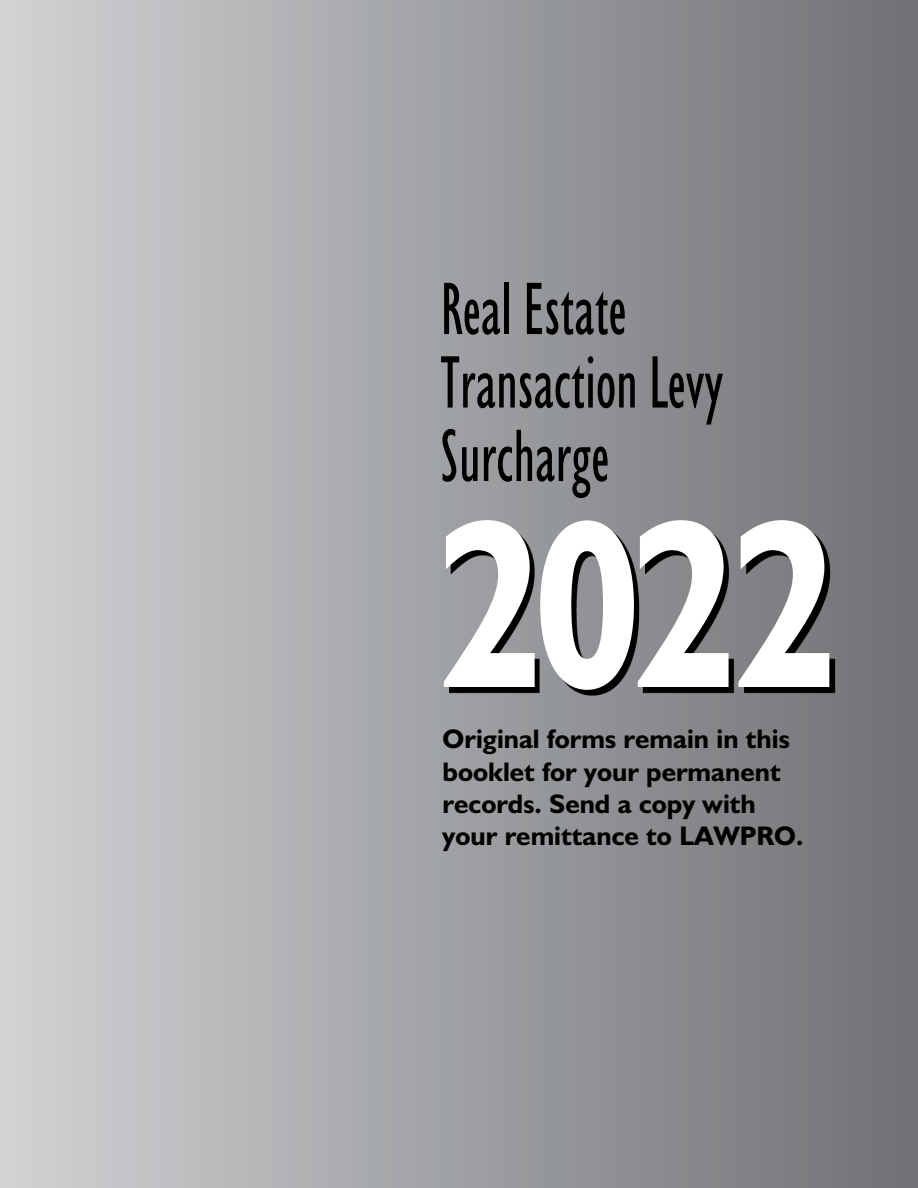
<style>
.page{position:relative;width:918px;height:1188px;background:#fff}
.page>*{position:absolute;margin:0;border:0;box-sizing:border-box;transform-origin:0 0}
.t1{font:700 240px "Humanist 521 BT";color:#fff;scale:.8 1}
.H1_Black{font:condensed 75px/73.5px "Humanist 521 BT";letter-spacing:-.005em;color:#000;scale:.8 1}
.H2_Black{font:700 27px/32.4px "Humanist 521 BT";color:#000}
</style>
<div class="page">
<div style="left:0;top:0;width:918px;height:1188px;background:linear-gradient(to right,#d0d2d4,#6e7073)"></div>
<svg style="left:449px;top:525px;width:386px;height:170px;background:#414244"></svg>
<h1 class="H1_Black" style="left:440px;top:272px;width:355px">Real Estate<br>Transaction Levy<br>Surcharge</h1>
<h1 class="t1" style="left:438px;top:456px;width:501px">2022</h1>
<h2 class="H2_Black" style="left:443px;top:722px;width:362px">Original forms remain in this booklet for your permanent records. Send a copy with your remittance to LAWPRO.</h2>
</div>
